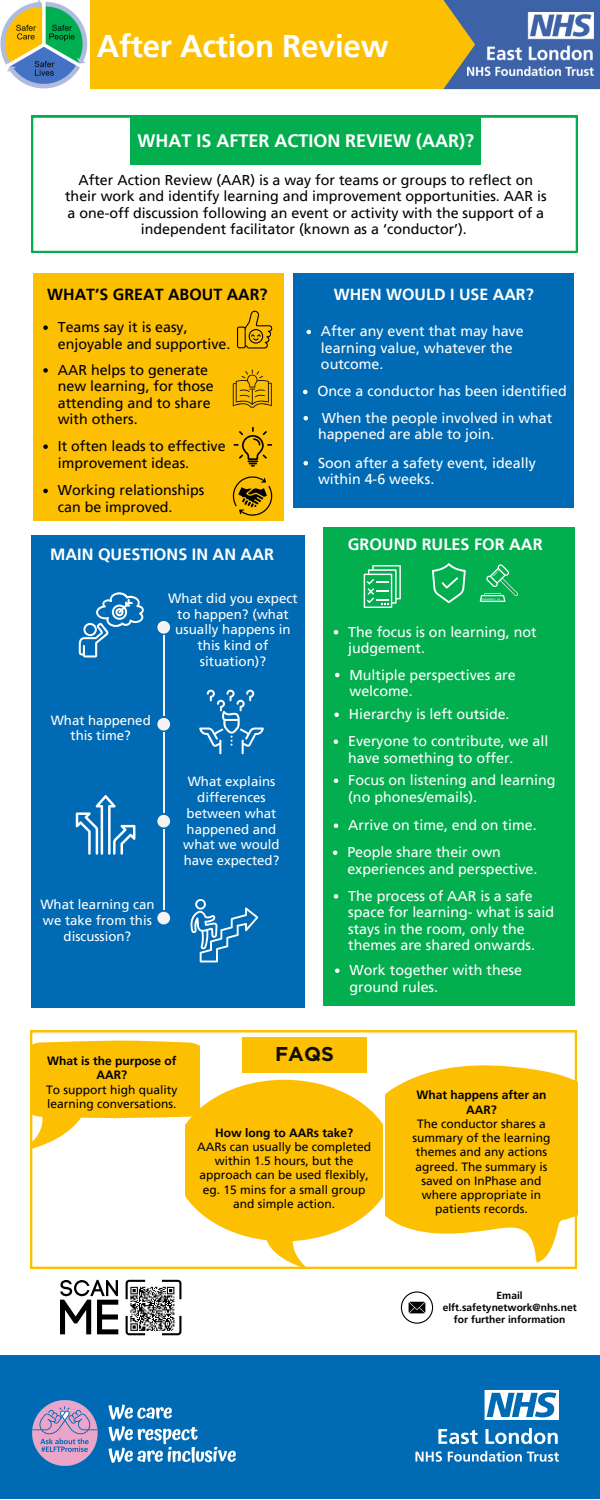
<style>
.page{position:relative;width:600px;height:1500px;background:#fff}
.page>*{position:absolute;margin:0;border:0;box-sizing:border-box;transform-origin:0 0}
.t1{font:700 31.3px "Frutiger LT Pro";letter-spacing:-.01em;color:#fff}
.t2{font:700 20px "Gotham";color:#100f0d}
.t3{font:700 18px "Frutiger LT Pro";color:#fff}
.t4{font:700 16.2px "Frutiger LT Pro";color:#fff}
.t5{font:700 16px "Frutiger LT Pro";color:#000}
.t6{font:700 16px "Frutiger LT Pro";color:#fff}
.t7{font:14.2px/16.5px "Frutiger LT Pro";color:#fff}
.t8{font:14.2px/16.5px "Frutiger LT Pro";color:#000}
.t9{font:13.4px/15.8px "Frutiger LT Pro";color:#fff;text-align:center}
.t10{font:13.2px/15.8px "Frutiger LT Pro";color:#fff;text-align:center}
.t11{font:12px/14.2px "Frutiger LT Pro";color:#000;text-align:center}
.t12{font:700 10.2px/12px "Frutiger LT Pro";color:#000;text-align:center}
.s1{font-weight:700}
</style>
<div class="page">
<svg style="left:31px;top:116px;width:547px;height:137px"></svg>
<svg style="left:30px;top:1030px;width:547px;height:239px"></svg>
<div style="left:293px;top:273px;width:281px;height:235px;background:#006ab4"></div>
<div style="left:34px;top:273px;width:250px;height:248px;background:#fdbf02"></div>
<div style="left:131px;top:116px;width:350px;height:49px;background:#03ae4f"></div>
<div style="left:242px;top:1037px;width:125px;height:36px;background:#fdbf02"></div>
<div style="left:0;top:1355px;width:600px;height:144px;background:#006ab4"></div>
<svg style="left:485px;top:1390px;width:74px;height:30px"></svg>
<svg style="left:438px;top:1429px;width:40px;height:15px"></svg>
<svg style="left:486px;top:1428px;width:72px;height:16px"></svg>
<svg style="left:415px;top:1451px;width:27px;height:11px"></svg>
<svg style="left:448px;top:1451px;width:111px;height:11px"></svg>
<img style="left:32px;top:1400px;width:203px;height:66px">
<svg style="left:30px;top:1041px;width:169px;height:108px"></svg>
<svg style="left:186px;top:1080px;width:196px;height:189px;fill:#fdbf02"></svg>
<svg style="left:385px;top:1062px;width:192px;height:201px;fill:#fdbf02"></svg>
<svg style="left:60px;top:1280px;width:58px;height:54px"></svg>
<svg style="left:401px;top:1291px;width:32px;height:33px"></svg>
<div style="left:90px;top:0;width:353px;height:89px;background:#fdbf02"></div>
<svg style="left:443px;top:0;width:157px;height:89px;background:#6b7982"></svg>
<img style="left:468px;top:13px;width:126px;height:63px">
<img style="left:0;top:0;width:88px;height:89px">
<svg style="left:233px;top:369px;width:39px;height:39px"></svg>
<svg style="left:234px;top:427px;width:38px;height:40px"></svg>
<svg style="left:233px;top:476px;width:39px;height:40px"></svg>
<svg style="left:237px;top:310px;width:35px;height:39px"></svg>
<div style="left:323px;top:528px;width:251px;height:478px;background:#03ae4f"></div>
<svg style="left:364px;top:565px;width:37px;height:43px"></svg>
<svg style="left:432px;top:563px;width:34px;height:40px"></svg>
<svg style="left:480px;top:564px;width:38px;height:38px"></svg>
<div style="left:31px;top:535px;width:274px;height:472px;background:#006ab4"></div>
<hr style="left:163px;top:635px;width:2px;height:81px;background:#f4f4f4">
<hr style="left:163px;top:732px;width:2px;height:81px;background:#f4f4f4">
<hr style="left:163px;top:829px;width:2px;height:81px;background:#f4f4f4">
<div style="left:157px;top:912px;width:13px;height:12px;background:#f4f4f4;border-radius:50%"></div>
<div style="left:157px;top:815px;width:13px;height:13px;background:#f4f4f4;border-radius:50%"></div>
<div style="left:157px;top:718px;width:13px;height:13px;background:#f4f4f4;border-radius:50%"></div>
<div style="left:157px;top:621px;width:13px;height:13px;background:#f4f4f4;border-radius:50%"></div>
<svg style="left:79px;top:592px;width:65px;height:65px"></svg>
<svg style="left:199px;top:690px;width:65px;height:64px"></svg>
<svg style="left:76px;top:795px;width:59px;height:60px"></svg>
<svg style="left:190px;top:899px;width:68px;height:63px"></svg>
<svg style="left:126px;top:1280px;width:55px;height:55px"></svg>
<svg style="left:43px;top:325px;width:5px;height:5px"></svg>
<svg style="left:43px;top:368px;width:5px;height:5px"></svg>
<svg style="left:43px;top:444px;width:5px;height:5px"></svg>
<svg style="left:43px;top:489px;width:5px;height:4px"></svg>
<svg style="left:306px;top:330px;width:5px;height:4px"></svg>
<svg style="left:304px;top:461px;width:4px;height:4px"></svg>
<svg style="left:334px;top:740px;width:4px;height:4px"></svg>
<svg style="left:334px;top:779px;width:4px;height:4px"></svg>
<svg style="left:333px;top:850px;width:4px;height:5px"></svg>
<svg style="left:334px;top:894px;width:4px;height:5px"></svg>
<svg style="left:334px;top:712px;width:5px;height:5px"></svg>
<svg style="left:334px;top:630px;width:4px;height:4px"></svg>
<svg style="left:335px;top:968px;width:5px;height:5px"></svg>
<svg style="left:304px;top:416px;width:4px;height:4px"></svg>
<svg style="left:303px;top:390px;width:5px;height:4px"></svg>
<svg style="left:335px;top:673px;width:5px;height:4px"></svg>
<svg style="left:334px;top:823px;width:4px;height:5px"></svg>
<p class="t1" style="left:97px;top:26px;width:293px">After Action Review</p>
<p class="t3" style="left:137px;top:130px;width:338px">WHAT IS AFTER ACTION REVIEW (AAR)?</p>
<p class="t8" style="left:65px;top:171px;width:483px;text-align:center">After Action Review (AAR) is a way for teams or groups to reflect on their work and identify learning and improvement opportunities. AAR is a one-off discussion following an event or activity with the support of a independent facilitator (known as a ‘conductor’).</p>
<h1 class="t5" style="left:47px;top:285px;width:222px">WHAT’S GREAT ABOUT AAR?</h1>
<h3 class="t8" style="left:58px;top:319px;width:174px">Teams say it is easy, enjoyable and supportive.</h3>
<p class="t8" style="left:58px;top:362px;width:157px">AAR helps to generate new learning, for those attending and to share with others.</p>
<p class="t8" style="left:58px;top:438px;width:169px">It often leads to effective improvement ideas.</p>
<p class="t8" style="left:58px;top:482px;width:148px">Working relationships can be improved.</p>
<p class="t4" style="left:50px;top:545px;width:225px">MAIN QUESTIONS IN AN AAR</p>
<p class="t9" style="left:168px;top:590px;width:131px">What did you expect to happen? (what usually happens in this kind of situation)?</p>
<p class="t10" style="left:51px;top:712px;width:102px">What happened this time?</p>
<p class="t10" style="left:40px;top:897px;width:116px">What learning can we take from this discussion?</p>
<p class="t10" style="left:183px;top:774px;width:98px">What explains differences between what happened and what we would have expected?</p>
<h2 class="t6" style="left:334px;top:285px;width:201px">WHEN WOULD I USE AAR?</h2>
<p class="t7" style="left:321px;top:323px;width:204px">After any event that may have learning value, whatever the outcome.</p>
<p class="t7" style="left:317px;top:383px;width:251px">Once a conductor has been identified</p>
<p class="t7" style="left:318px;top:409px;width:236px">When the people involved in what happened are able to join.</p>
<h3 class="t7" style="left:318px;top:454px;width:219px">Soon after a safety event, ideally within 4-6 weeks.</h3>
<h4 class="t4" style="left:348px;top:535px;width:196px">GROUND RULES FOR AAR</h4>
<p class="t7" style="left:348px;top:623px;width:190px">The focus is on learning, not judgement.</p>
<p class="t7" style="left:349px;top:666px;width:168px">Multiple perspectives are welcome.</p>
<h4 class="t7" style="left:349px;top:706px;width:162px">Hierarchy is left outside.</h4>
<p class="t7" style="left:348px;top:733px;width:202px">Everyone to contribute, we all have something to offer.</p>
<p class="t7" style="left:348px;top:772px;width:209px">Focus on listening and learning (no phones/emails).</p>
<p class="t7" style="left:348px;top:817px;width:190px">Arrive on time, end on time.</p>
<p class="t7" style="left:347px;top:844px;width:192px">People share their own experiences and perspective.</p>
<h4 class="t7" style="left:348px;top:888px;width:207px">The process of AAR is a safe space for learning- what is said stays in the room, only the themes are shared onwards.</h4>
<h4 class="t7" style="left:349px;top:962px;width:174px">Work together with these ground rules.</h4>
<h3 class="t11" style="left:46px;top:1054px;width:133px"><span class="s1">What is the purpose of<br>AAR?<br></span>To support high quality learning conversations.</h3>
<p class="t2" style="left:275px;top:1042px;width:60px">FAQS</p>
<p class="t11" style="left:197px;top:1125px;width:176px"><span class="s1">How long to AARs take?<br></span>AARs can usually be completed within 1.5 hours, but the approach can be used flexibly, eg. 15 mins for a small group and simple action.</p>
<p class="t11" style="left:412px;top:1088px;width:140px"><span class="s1">What happens after an<br>AAR?<br></span>The conductor shares a summary of the learning themes and any actions agreed. The summary is saved on InPhase and where appropriate in patients records.</p>
<p class="t12" style="left:443px;top:1289px;width:135px">Email elft.safetynetwork@nhs.net</p>
<p class="t12" style="left:454px;top:1313px;width:113px">for further information</p>
</div>
